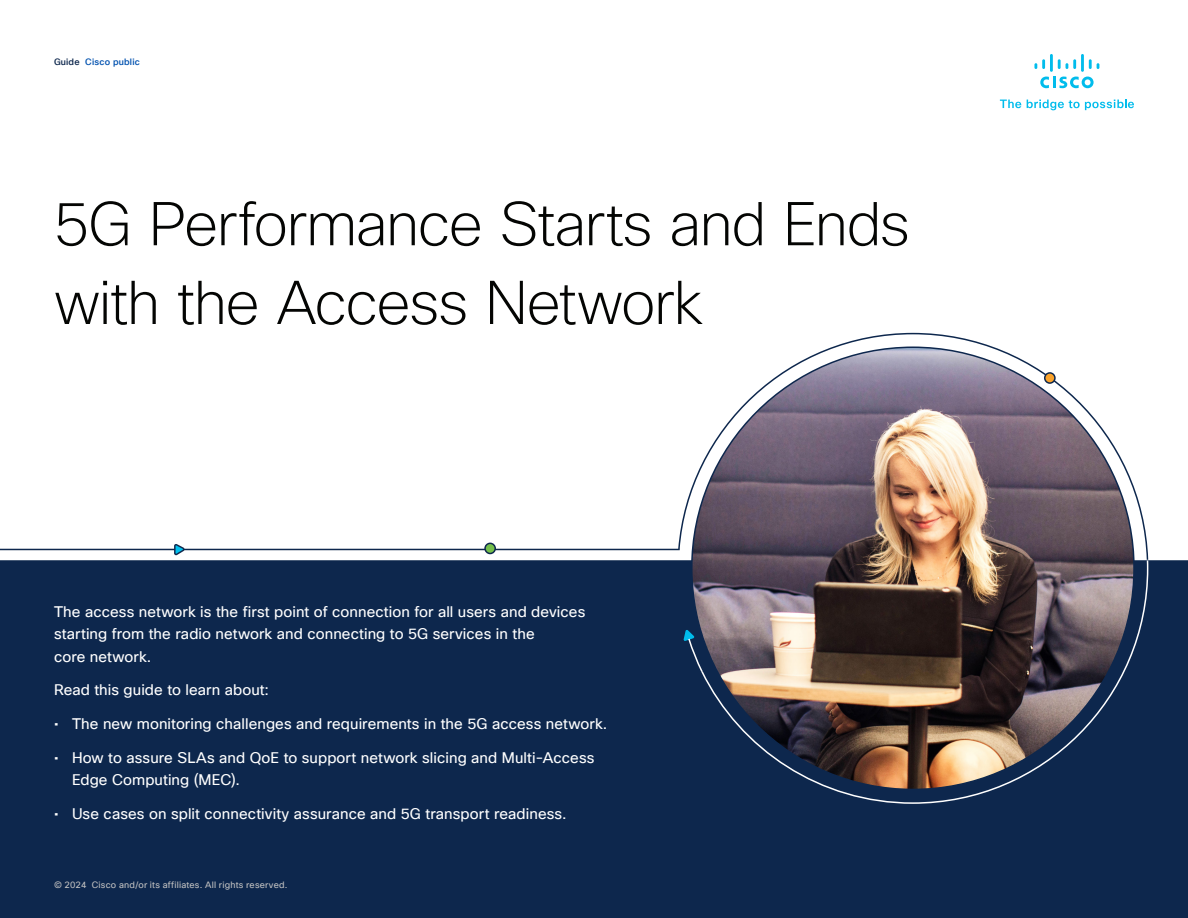
<style>
.page{position:relative;width:1188px;height:918px;background:#fff}
.page>*{position:absolute;margin:0;border:0;box-sizing:border-box;transform-origin:0 0}
.Title_Headline{font:200 60px/78.8px "Cisco Sans TT";letter-spacing:-.02em;color:#040503}
.Body{font:15px/22.5px "Cisco Sans TT";letter-spacing:.005em;color:#fff}
.Body_copy{font:9px "Cisco Sans TT";letter-spacing:.025em;color:#c1c1c1}
.t1{font:500 9px "Cisco Sans TT";letter-spacing:.02em;color:#0051af}
.s1{color:#0d274d}
</style>
<div class="page">
<svg style="left:1000px;top:100px;width:21px;height:8px"></svg>
<svg style="left:1027px;top:100px;width:107px;height:10px"></svg>
<svg style="left:1040px;top:77px;width:54px;height:11px"></svg>
<svg style="left:1089px;top:59px;width:10px;height:10px"></svg>
<hr style="left:1081px;top:54px;width:3px;height:18px;background:#01bcec">
<svg style="left:1058px;top:59px;width:18px;height:10px"></svg>
<hr style="left:1050px;top:54px;width:3px;height:18px;background:#01bcec">
<svg style="left:1034px;top:59px;width:11px;height:10px"></svg>
<div style="left:0;top:560px;width:1188px;height:358px;background:#0d274d"></div>
<hr style="left:0;top:549px;width:680px;height:1px;background:#0d274d">
<img style="left:700px;top:561px;width:449px;height:244px">
<img style="left:677px;top:332px;width:472px;height:229px">
<div style="left:1045px;top:373px;width:10px;height:10px;background:#faa32b;border-radius:50%"></div>
<div style="left:1044px;top:372px;width:12px;height:12px;border:2px solid #0d274d;border-radius:50%"></div>
<svg style="left:173px;top:544px;width:13px;height:12px"></svg>
<div style="left:485px;top:543px;width:10px;height:11px;background:#74bf4b;border-radius:50%"></div>
<div style="left:484px;top:543px;width:12px;height:11px;border:2px solid #0d274d;border-radius:50%"></div>
<svg style="left:684px;top:630px;width:20px;height:44px"></svg>
<p class="t1" style="left:54px;top:56px;width:87px"><span class="s1">Guide</span> Cisco public</p>
<p class="Title_Headline" style="left:54px;top:187px;width:857px">5G Performance Starts and Ends with the Access Network</p>
<p class="Body" style="left:54px;top:600px;width:533px">The access network is the first point of connection for all users and devices starting from the radio network and connecting to 5G services in the<br>core network.</p>
<p class="Body" style="left:54px;top:679px;width:217px">Read this guide to learn about:</p>
<p class="Body" style="left:54px;top:713px;width:555px">• The new monitoring challenges and requirements in the 5G access network.</p>
<p class="Body" style="left:72px;top:747px;width:524px;text-indent:-18px">• How to assure SLAs and QoE to support network slicing and Multi-Access<br>Edge Computing (MEC).</p>
<p class="Body" style="left:54px;top:803px;width:514px">• Use cases on split connectivity assurance and 5G transport readiness.</p>
<p class="Body_copy" style="left:54px;top:879px;width:235px">© 2024 Cisco and/or its affiliates. All rights reserved.</p>
</div>
